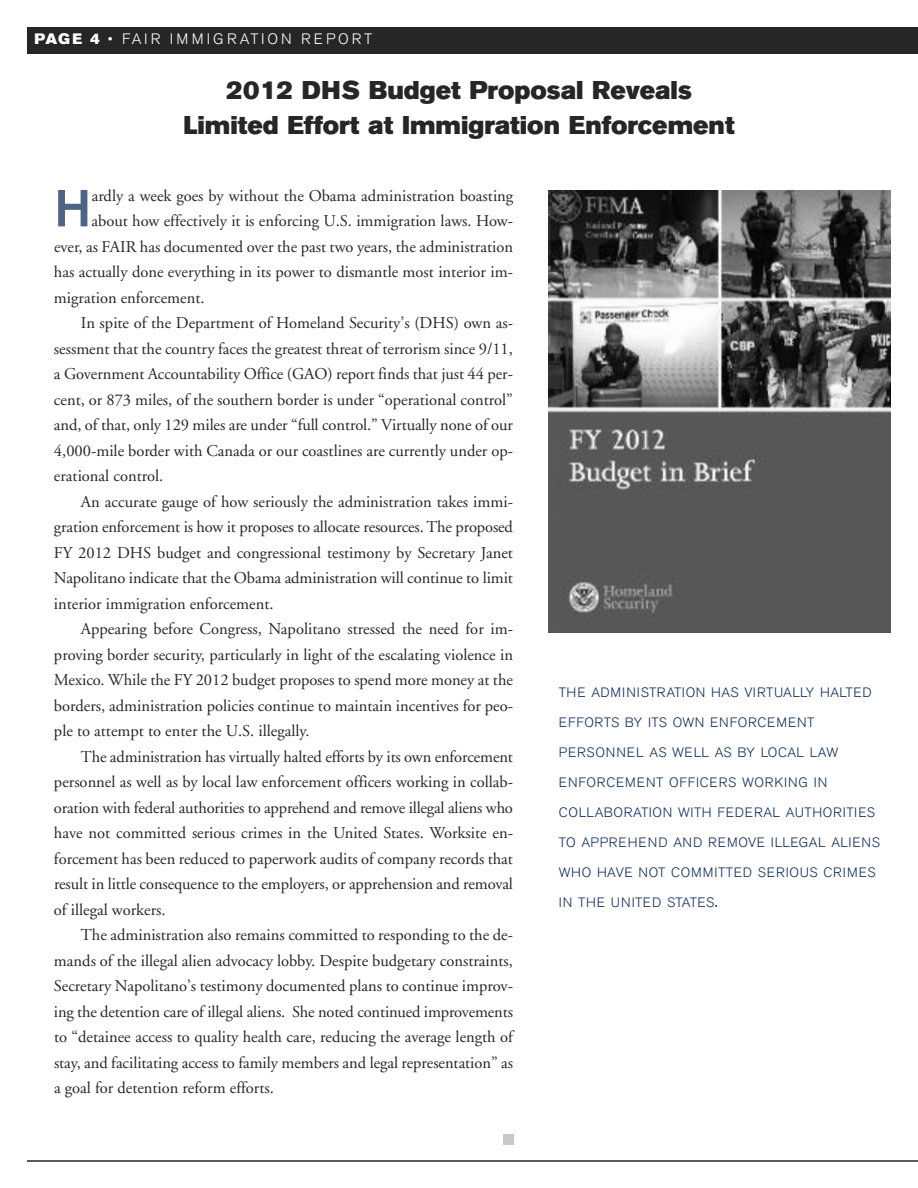
<style>
.page{position:relative;width:918px;height:1188px;background:#fff}
.page>*{position:absolute;margin:0;border:0;box-sizing:border-box;transform-origin:0 0}
.t1{font:500 51.45px "Akzidenz Grotesk BE";color:#4d6487}
.t2{font:25.5px/34.5px "Akzidenz Grotesk BE Super";color:#272627;text-align:center}
.t3{font:16.5px "Adobe Garamond";color:#272627}
.t4{font:300 15px "Akzidenz Grotesk BE";letter-spacing:.195em;color:#fff}
.t5{font:300 13.5px "Akzidenz Grotesk BE";letter-spacing:.055em;color:#11305f}
.t6{font:300 13.5px "Akzidenz Grotesk BE";letter-spacing:.035em;color:#11305f}
.s1{font-family:"Akzidenz Grotesk BE Super";font-weight:400}
.s2{font-size:18px}
</style>
<div class="page">
<div style="left:848px;top:27px;width:70px;height:27px;background:#272627"></div>
<div style="left:27px;top:27px;width:837px;height:27px;background:#272627"></div>
<hr style="left:27px;top:1160px;width:891px;height:2px;background:#272627">
<img style="left:549px;top:191px;width:342px;height:442px">
<div style="left:503px;top:1134px;width:11px;height:11px;background:#c9c9c9"></div>
<p class="t4" style="left:34px;top:32px;width:339px"><span class="s1">PAGE 4</span> • FAIR IMMIGRATION REPORT</p>
<h2 class="t2" style="left:183px;top:75px;width:553px">2012 DHS Budget Proposal Reveals<br>Limited Effort at Immigration Enforcement</h2>
<h1 class="t1" style="left:54px;top:190px;width:39px">H</h1>
<p class="t3" style="left:92px;top:189px;width:423px">ardly a week goes by without the Obama administration boasting</p>
<p class="t3" style="left:91px;top:215px;width:423px">about how effectively it is enforcing U.S. immigration laws. How-</p>
<p class="t3" style="left:54px;top:240px;width:461px">ever, as FAIR has documented over the past two years, the administration</p>
<p class="t3" style="left:54px;top:266px;width:461px">has actually done everything in its power to dismantle most interior im-</p>
<p class="t3" style="left:54px;top:291px;width:152px">migration enforcement.</p>
<p class="t3" style="left:81px;top:317px;width:434px">In spite of the Department of Homeland Security’s (DHS) own as-</p>
<p class="t3" style="left:54px;top:342px;width:460px">sessment that the country faces the greatest threat of terrorism since 9/11,</p>
<p class="t3" style="left:54px;top:368px;width:460px">a Government Accountability Office (GAO) report finds that just 44 per-</p>
<p class="t3" style="left:54px;top:393px;width:461px">cent, or 873 miles, of the southern border is under “operational control”</p>
<p class="t3" style="left:54px;top:419px;width:460px">and, of that, only 129 miles are under “full control.” Virtually none of our</p>
<p class="t3" style="left:54px;top:444px;width:460px">4,000-mile border with Canada or our coastlines are currently under op-</p>
<p class="t3" style="left:54px;top:470px;width:111px">erational control.</p>
<p class="t3" style="left:81px;top:495px;width:434px">An accurate gauge of how seriously the administration takes immi-</p>
<p class="t3" style="left:54px;top:521px;width:460px">gration enforcement is how it proposes to allocate resources. The proposed</p>
<p class="t3" style="left:54px;top:546px;width:460px">FY 2012 DHS budget and congressional testimony by Secretary Janet</p>
<p class="t3" style="left:54px;top:572px;width:460px">Napolitano indicate that the Obama administration will continue to limit</p>
<p class="t3" style="left:54px;top:597px;width:221px">interior immigration enforcement.</p>
<p class="t3" style="left:81px;top:623px;width:434px">Appearing before Congress, Napolitano stressed the need for im-</p>
<p class="t3" style="left:54px;top:648px;width:461px">proving border security, particularly in light of the escalating violence in</p>
<p class="t3" style="left:54px;top:674px;width:461px">Mexico. While the FY 2012 budget proposes to spend more money at the</p>
<p class="t3" style="left:54px;top:699px;width:461px">borders, administration policies continue to maintain incentives for peo-</p>
<p class="t3" style="left:54px;top:725px;width:257px">ple to attempt to enter the U.S. illegally.</p>
<p class="t3" style="left:81px;top:750px;width:433px">The administration has virtually halted efforts by its own enforcement</p>
<p class="t3" style="left:54px;top:776px;width:461px">personnel as well as by local law enforcement officers working in collab-</p>
<p class="t3" style="left:54px;top:801px;width:461px">oration with federal authorities to apprehend and remove illegal aliens who</p>
<p class="t3" style="left:54px;top:827px;width:461px">have not committed serious crimes in the United States. Worksite en-</p>
<p class="t3" style="left:54px;top:852px;width:461px">forcement has been reduced to paperwork audits of company records that</p>
<p class="t3" style="left:54px;top:878px;width:460px">result in little consequence to the employers, or apprehension and removal</p>
<p class="t3" style="left:54px;top:903px;width:113px">of illegal workers.</p>
<p class="t3" style="left:81px;top:929px;width:434px">The administration also remains committed to responding to the de-</p>
<p class="t3" style="left:54px;top:954px;width:461px">mands of the illegal alien advocacy lobby. Despite budgetary constraints,</p>
<p class="t3" style="left:54px;top:980px;width:460px">Secretary Napolitano’s testimony documented plans to continue improv-</p>
<p class="t3" style="left:54px;top:1005px;width:461px">ing the detention care of illegal aliens. She noted continued improvements</p>
<p class="t3" style="left:54px;top:1031px;width:461px">to “detainee access to quality health care, reducing the average length of</p>
<p class="t3" style="left:54px;top:1056px;width:461px">stay, and facilitating access to family members and legal representation” as</p>
<p class="t3" style="left:54px;top:1082px;width:221px">a goal for detention reform efforts.</p>
<p class="t6" style="left:559px;top:687px;width:314px">THE ADMINISTRATION HAS VIRTUALLY HALTED</p>
<p class="t5" style="left:559px;top:717px;width:257px">EFFORTS BY ITS OWN ENFORCEMENT</p>
<p class="t5" style="left:559px;top:747px;width:281px">PERSONNEL AS WELL AS BY LOCAL LAW</p>
<p class="t5" style="left:559px;top:777px;width:270px">ENFORCEMENT OFFICERS WORKING IN</p>
<p class="t5" style="left:559px;top:807px;width:318px">COLLABORATION WITH FEDERAL AUTHORITIES</p>
<p class="t5" style="left:559px;top:837px;width:323px">TO APPREHEND AND REMOVE ILLEGAL ALIENS</p>
<p class="t5" style="left:559px;top:867px;width:318px">WHO HAVE NOT COMMITTED SERIOUS CRIMES</p>
<p class="t6" style="left:559px;top:897px;width:160px">IN THE UNITED STATES<span class="s2">.</span></p>
</div>
